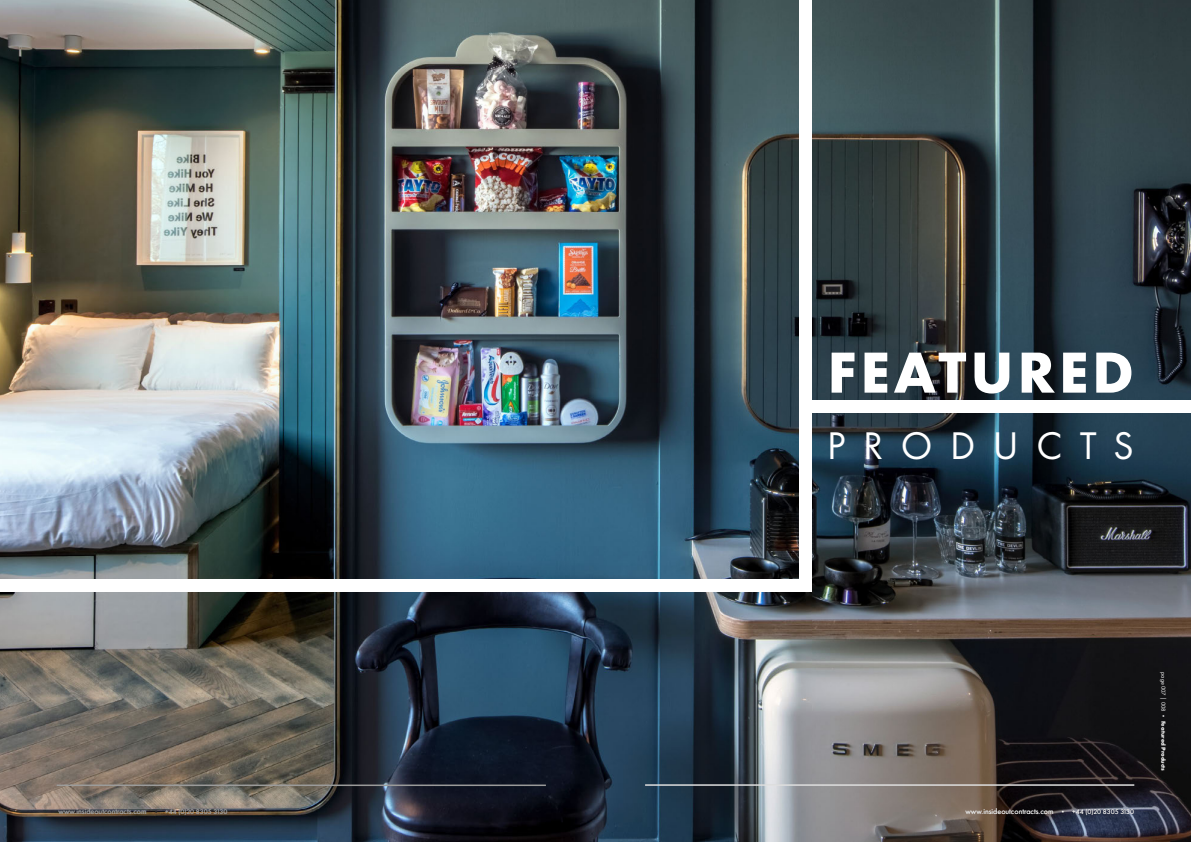
<style>
.page{position:relative;width:1191px;height:842px;background:#fff}
.page>*{position:absolute;margin:0;border:0;box-sizing:border-box;transform-origin:0 0}
.t1{font:700 60px "Futura PT";letter-spacing:.065em;color:#fff}
.t2{font:40px "Futura PT";letter-spacing:.44em;color:#fff}
.t3{font:8px "Futura PT";color:#fff}
.t4{font:8px "Futura PT";color:#9d9d9c}
.t5{font:7px "Futura PT";color:#9d9d9c}
.t6{font:700 6px "Futura PT";color:#fff}
.s1{font-size:7px;color:#282827}
.s2{font-size:7px}
.s3{font-weight:400}
</style>
<div class="page">
<img style="left:0;top:592px;width:813px;height:250px">
<img style="left:0;top:0;width:798px;height:578px">
<img style="left:813px;top:414px;width:378px;height:428px">
<img style="left:813px;top:0;width:378px;height:400px">
<hr style="left:57px;top:785px;width:489px;height:1px;background:#9d9d9c">
<hr style="left:645px;top:785px;width:489px;height:1px;background:#fff">
<p class="t4" style="left:59px;top:806px;width:103px">www.insideoutcontracts.com <span class="s1">•</span></p>
<p class="t5" style="left:165px;top:807px;width:64px">+44 (0)20 8305 3130</p>
<h1 class="t1" style="left:827px;top:334px;width:308px">FEATURED</h1>
<h2 class="t2" style="left:827px;top:422px;width:308px">PRODUCTS</h2>
<p class="t3" style="left:965px;top:806px;width:170px">www.insideoutcontracts.com <span class="s2">• +44 (0)20 8305 3130</span></p>
<p class="t6" style="left:1167px;top:672px;width:100px;rotate:90deg"><span class="s3">page 007 | 008</span> • Featured Products</p>
</div>
